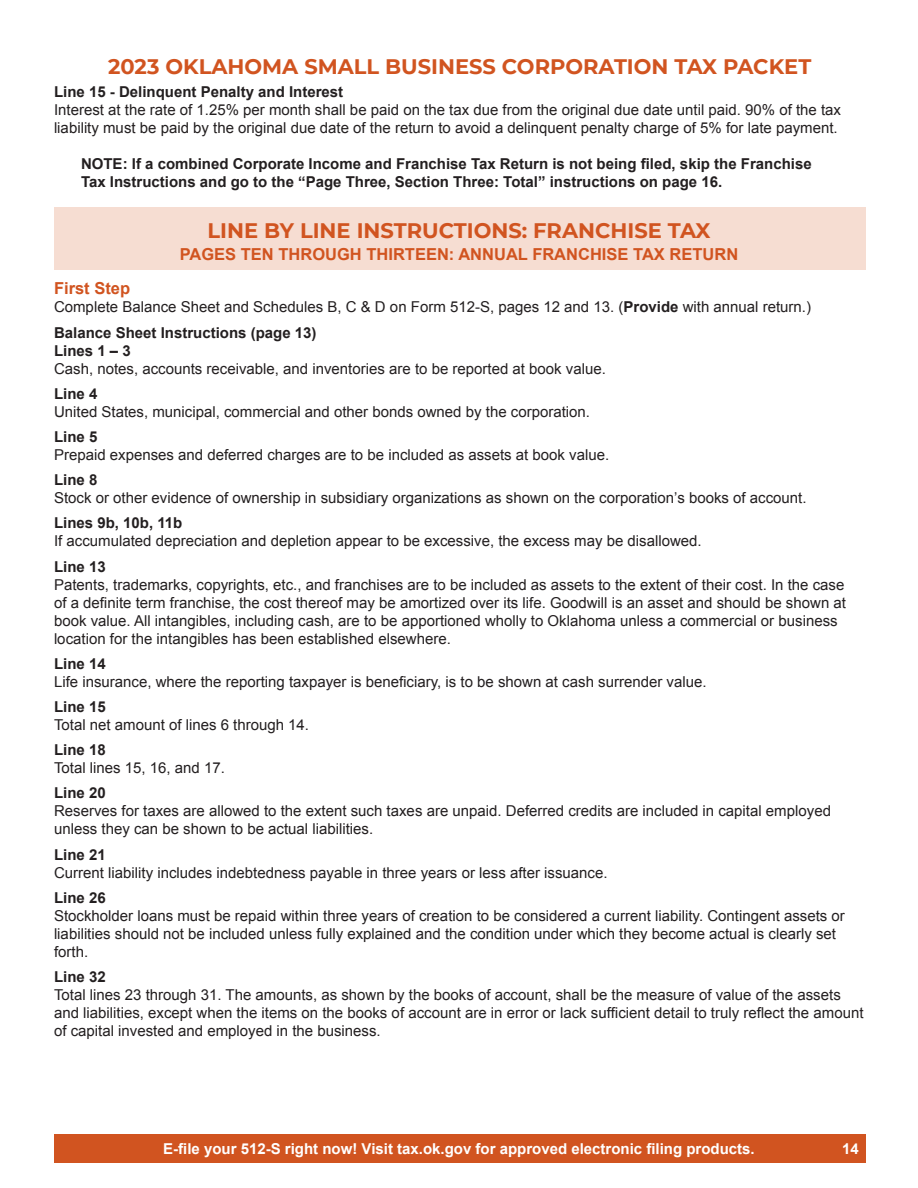
<style>
.page{position:relative;width:918px;height:1188px;background:#fff}
.page>*{position:absolute;margin:0;border:0;box-sizing:border-box;transform-origin:0 0}
.t1{font:700 21px "Montserrat";color:#d15420}
.t2{font:700 16.5px "Arial";color:#d15420}
.t3{font:15px/18px "Arial";color:#231f20}
.t4{font:700 15px/18px "Arial";color:#231f20}
.t5{font:700 15px "Arial";color:#fff}
.s1{font-weight:700}
</style>
<div class="page">
<div style="left:54px;top:207px;width:812px;height:63px;background:#f6ddd2"></div>
<div style="left:54px;top:1134px;width:812px;height:28px;background:#d15420"></div>
<p class="t1" style="left:108px;top:52px;width:705px">2023 OKLAHOMA SMALL BUSINESS CORPORATION TAX PACKET</p>
<p class="t4" style="left:54px;top:84px;width:291px">Line 15 - Delinquent Penalty and Interest</p>
<p class="t3" style="left:54px;top:101px;width:789px">Interest at the rate of 1.25% per month shall be paid on the tax due from the original due date until paid. 90% of the tax liability must be paid by the original due date of the return to avoid a delinquent penalty charge of 5% for late payment.</p>
<p class="t4" style="left:81px;top:156px;width:732px">NOTE: If a combined Corporate Income and Franchise Tax Return is not being filed, skip the Franchise<br>Tax Instructions and go to the “Page Three, Section Three: Total” instructions on page 16.</p>
<p class="t1" style="left:208px;top:215px;width:504px">LINE BY LINE INSTRUCTIONS: FRANCHISE TAX</p>
<p class="t2" style="left:180px;top:244px;width:560px">PAGES TEN THROUGH THIRTEEN: ANNUAL FRANCHISE TAX RETURN</p>
<p class="t2" style="left:54px;top:278px;width:78px">First Step</p>
<p class="t3" style="left:54px;top:298px;width:759px">Complete Balance Sheet and Schedules B, C &amp; D on Form 512-S, pages 12 and 13. (<span class="s1">Provide</span> with annual return.)</p>
<p class="t4" style="left:54px;top:324px;width:264px">Balance Sheet Instructions (page 13)</p>
<p class="t4" style="left:54px;top:342px;width:78px">Lines 1 – 3</p>
<p class="t3" style="left:54px;top:360px;width:553px">Cash, notes, accounts receivable, and inventories are to be reported at book value.</p>
<p class="t4" style="left:54px;top:385px;width:45px">Line 4</p>
<p class="t3" style="left:54px;top:403px;width:538px">United States, municipal, commercial and other bonds owned by the corporation.</p>
<p class="t4" style="left:54px;top:428px;width:45px">Line 5</p>
<p class="t3" style="left:54px;top:446px;width:557px">Prepaid expenses and deferred charges are to be included as assets at book value.</p>
<p class="t4" style="left:54px;top:471px;width:45px">Line 8</p>
<p class="t3" style="left:54px;top:489px;width:754px">Stock or other evidence of ownership in subsidiary organizations as shown on the corporation’s books of account.</p>
<p class="t4" style="left:54px;top:515px;width:130px">Lines 9b, 10b, 11b</p>
<p class="t3" style="left:54px;top:532px;width:649px">If accumulated depreciation and depletion appear to be excessive, the excess may be disallowed.</p>
<p class="t4" style="left:54px;top:558px;width:53px">Line 13</p>
<p class="t3" style="left:54px;top:576px;width:794px">Patents, trademarks, copyrights, etc., and franchises are to be included as assets to the extent of their cost. In the case of a definite term franchise, the cost thereof may be amortized over its life. Goodwill is an asset and should be shown at book value. All intangibles, including cash, are to be apportioned wholly to Oklahoma unless a commercial or business location for the intangibles has been established elsewhere.</p>
<p class="t4" style="left:54px;top:655px;width:53px">Line 14</p>
<p class="t3" style="left:54px;top:673px;width:654px">Life insurance, where the reporting taxpayer is beneficiary, is to be shown at cash surrender value.</p>
<p class="t4" style="left:54px;top:698px;width:53px">Line 15</p>
<p class="t3" style="left:54px;top:716px;width:257px">Total net amount of lines 6 through 14.</p>
<p class="t4" style="left:54px;top:741px;width:53px">Line 18</p>
<p class="t3" style="left:54px;top:759px;width:172px">Total lines 15, 16, and 17.</p>
<p class="t4" style="left:54px;top:785px;width:53px">Line 20</p>
<p class="t3" style="left:54px;top:802px;width:779px">Reserves for taxes are allowed to the extent such taxes are unpaid. Deferred credits are included in capital employed unless they can be shown to be actual liabilities.</p>
<p class="t4" style="left:54px;top:846px;width:53px">Line 21</p>
<p class="t3" style="left:54px;top:864px;width:555px">Current liability includes indebtedness payable in three years or less after issuance.</p>
<p class="t4" style="left:54px;top:889px;width:53px">Line 26</p>
<p class="t3" style="left:54px;top:907px;width:792px">Stockholder loans must be repaid within three years of creation to be considered a current liability. Contingent assets or liabilities should not be included unless fully explained and the condition under which they become actual is clearly set forth.</p>
<p class="t4" style="left:54px;top:968px;width:53px">Line 32</p>
<p class="t3" style="left:54px;top:986px;width:811px">Total lines 23 through 31. The amounts, as shown by the books of account, shall be the measure of value of the assets and liabilities, except when the items on the books of account are in error or lack sufficient detail to truly reflect the amount of capital invested and employed in the business.</p>
<p class="t5" style="left:163px;top:1138px;width:593px">E-file your 512-S right now! Visit tax.ok.gov for approved electronic filing products.</p>
<p class="t5" style="left:842px;top:1138px;width:18px">14</p>
</div>
